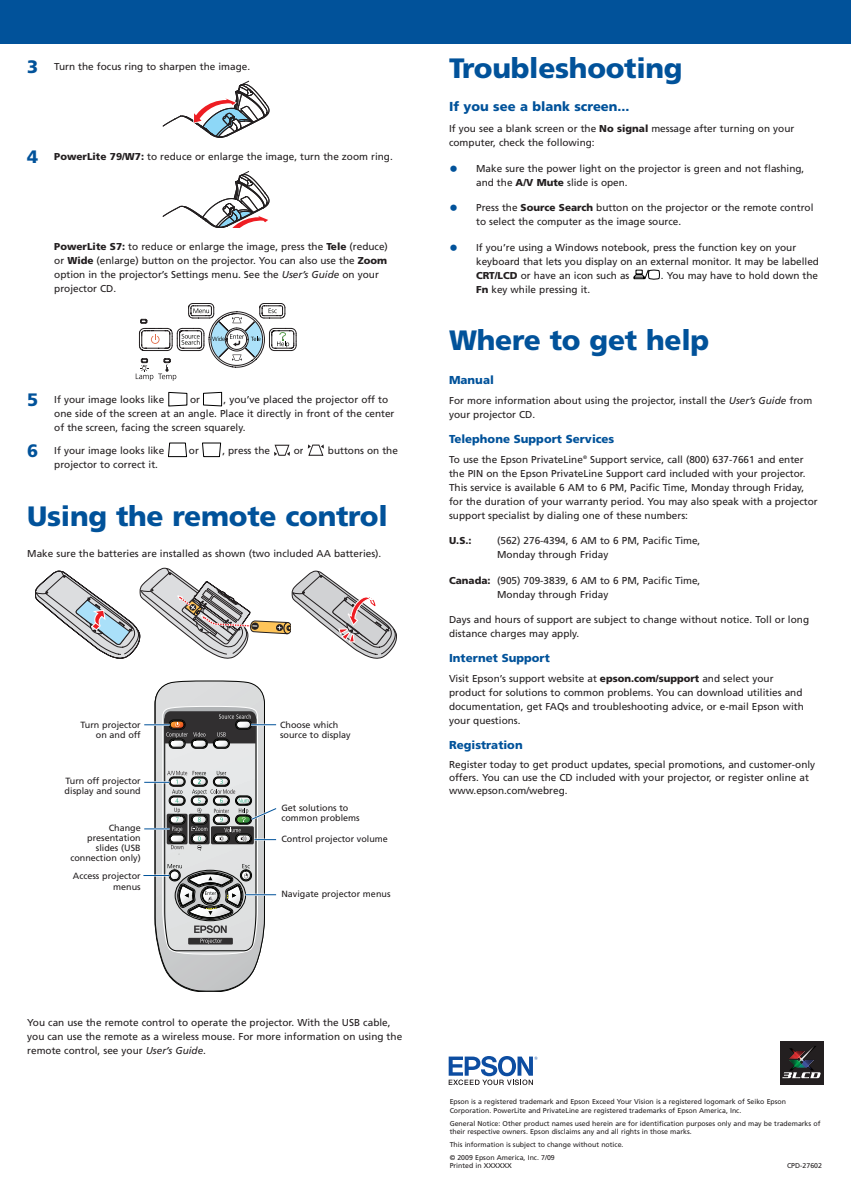
<style>
.page{position:relative;width:851px;height:1187px;background:#fff}
.page>*{position:absolute;margin:0;border:0;box-sizing:border-box;transform-origin:0 0}
.t1{font:900 28px "Frutiger";letter-spacing:-.01em;color:#01529a}
.t2{font:900 13px "Frutiger";color:#01529a}
.t3{font:900 11.5px "Frutiger";color:#01529a}
.t4{font:10px/14px "Frutiger";color:#231f20}
.t5{font:900 10px "Frutiger";color:#231f20}
.t6{font:9px/10px "Frutiger";color:#231f20;text-align:right}
.t7{font:7px/8.4px "Frutiger";color:#231f20}
.s1{font-weight:900;font-size:18px;color:#01529a}
.s2{font-weight:900}
.s3{font-style:italic}
.s4{font-size:18px;color:#01529a}
</style>
<div class="page">
<svg style="left:163px;top:81px;width:106px;height:56px"></svg>
<svg style="left:163px;top:171px;width:106px;height:57px"></svg>
<svg style="left:136px;top:303px;width:161px;height:78px"></svg>
<svg style="left:168px;top:392px;width:20px;height:15px"></svg>
<svg style="left:203px;top:392px;width:19px;height:15px"></svg>
<svg style="left:168px;top:442px;width:19px;height:15px"></svg>
<svg style="left:202px;top:442px;width:20px;height:15px"></svg>
<svg style="left:274px;top:444px;width:16px;height:12px"></svg>
<svg style="left:307px;top:444px;width:17px;height:12px"></svg>
<svg style="left:35px;top:568px;width:361px;height:90px"></svg>
<svg style="left:143px;top:681px;width:134px;height:310px"></svg>
<hr style="left:245px;top:893px;width:31px;height:2px;background:#fff">
<hr style="left:245px;top:894px;width:31px;height:1px;background:#01529a">
<svg style="left:633px;top:270px;width:26px;height:9px"></svg>
<div style="left:0;top:0;width:850px;height:44px;background:#01529a"></div>
<div style="left:779px;top:1042px;width:43px;height:43px;background:#231f20"></div>
<svg style="left:782px;top:1072px;width:38px;height:6px"></svg>
<img style="left:789px;top:1046px;width:27px;height:24px">
<svg style="left:448px;top:1056px;width:89px;height:29px"></svg>
<p class="t4" style="left:27px;top:59px;width:224px"><span class="s1">3</span> Turn the focus ring to sharpen the image.</p>
<p class="t4" style="left:27px;top:149px;width:367px"><span class="s1">4</span> <span class="s2">PowerLite 79/W7:</span> to reduce or enlarge the image, turn the zoom ring.</p>
<p class="t4" style="left:54px;top:240px;width:335px"><span class="s2">PowerLite S7:</span> to reduce or enlarge the image, press the <span class="s2">Tele</span> (reduce) or <span class="s2">Wide</span> (enlarge) button on the projector. You can also use the <span class="s2">Zoom </span>option in the projector’s Settings menu. See the <span class="s3">User’s Guide</span> on your projector CD.</p>
<p class="t4" style="left:27px;top:393px;width:139px"><span class="s1">5</span> If your image looks like</p>
<p class="t4" style="left:190px;top:393px;width:11px">or</p>
<p class="t4" style="left:54px;top:393px;width:341px;text-indent:169px">, you’ve placed the projector off to one side of the screen at an angle. Place it directly in front of the center of the screen, facing the screen squarely.</p>
<p class="t4" style="left:27px;top:443px;width:139px"><span class="s1">6</span> If your image looks like</p>
<p class="t4" style="left:189px;top:443px;width:12px">or</p>
<p class="t4" style="left:222px;top:443px;width:49px">, press the</p>
<p class="t4" style="left:294px;top:443px;width:11px">or</p>
<p class="t4" style="left:328px;top:443px;width:72px">buttons on the</p>
<p class="t4" style="left:54px;top:457px;width:105px">projector to correct it.</p>
<h1 class="t1" style="left:27px;top:499px;width:362px">Using the remote control</h1>
<p class="t4" style="left:27px;top:546px;width:355px">Make sure the batteries are installed as shown (two included AA batteries).</p>
<p class="t6" style="left:81px;top:719px;width:62px">Turn projector on and off</p>
<p class="t6" style="left:65px;top:776px;width:78px;text-align:left">Turn off projector display and sound</p>
<p class="t6" style="left:70px;top:823px;width:72px">Change presentation slides (USB connection only)</p>
<p class="t6" style="left:73px;top:871px;width:69px">Access projector menus</p>
<p class="t6" style="left:280px;top:719px;width:72px;text-align:left">Choose which source to display</p>
<p class="t6" style="left:281px;top:802px;width:80px;text-align:left">Get solutions to common problems</p>
<p class="t6" style="left:281px;top:834px;width:108px">Control projector volume</p>
<p class="t6" style="left:281px;top:889px;width:111px">Navigate projector menus</p>
<h1 class="t1" style="left:449px;top:51px;width:235px">Troubleshooting</h1>
<h2 class="t2" style="left:449px;top:99px;width:182px">If you see a blank screen...</h2>
<p class="t4" style="left:449px;top:122px;width:346px">If you see a blank screen or the <span class="s2">No signal</span> message after turning on your computer, check the following:</p>
<p class="t4" style="left:476px;top:161px;width:329px;text-indent:-27px"><span class="s4">•</span> Make sure the power light on the projector is green and not flashing, and the <span class="s2">A/V Mute</span> slide is open.</p>
<p class="t4" style="left:476px;top:201px;width:338px;text-indent:-27px"><span class="s4">•</span> Press the <span class="s2">Source Search</span> button on the projector or the remote control to select the computer as the image source.</p>
<p class="t4" style="left:476px;top:240px;width:344px;text-indent:-27px"><span class="s4">•</span> If you’re using a Windows notebook, press the function key on your keyboard that lets you display on an external monitor. It may be labelled<br><span class="s2">CRT/LCD</span> or have an icon such as</p>
<p class="t4" style="left:660px;top:268px;width:159px">. You may have to hold down the</p>
<p class="t4" style="left:476px;top:282px;width:115px"><span class="s2">Fn</span> key while pressing it.</p>
<h1 class="t1" style="left:449px;top:324px;width:261px">Where to get help</h1>
<p class="t3" style="left:449px;top:373px;width:46px">Manual</p>
<p class="t4" style="left:449px;top:393px;width:364px">For more information about using the projector, install the <span class="s3">User’s Guide</span> from your projector CD.</p>
<p class="t3" style="left:449px;top:432px;width:167px">Telephone Support Services</p>
<p class="t4" style="left:449px;top:452px;width:370px">To use the Epson PrivateLine<sup>®</sup> Support service, call (800) 637-7661 and enter the PIN on the Epson PrivateLine Support card included with your projector.<br>This service is available 6 AM to 6 PM, Pacific Time, Monday through Friday, for the duration of your warranty period. You may also speak with a projector support specialist by dialing one of these numbers:</p>
<p class="t5" style="left:449px;top:535px;width:24px">U.S.:</p>
<p class="t4" style="left:497px;top:534px;width:205px">(562) 276-4394, 6 AM to 6 PM, Pacific Time,<br>Monday through Friday</p>
<p class="t4" style="left:497px;top:573px;width:205px;text-indent:-48px"><span class="s2">Canada:</span> (905) 709-3839, 6 AM to 6 PM, Pacific Time,<br>Monday through Friday</p>
<p class="t4" style="left:449px;top:612px;width:361px">Days and hours of support are subject to change without notice. Toll or long distance charges may apply.</p>
<p class="t3" style="left:449px;top:651px;width:102px">Internet Support</p>
<p class="t4" style="left:449px;top:671px;width:356px">Visit Epson’s support website at <span class="s2">epson.com/support</span> and select your product for solutions to common problems. You can download utilities and documentation, get FAQs and troubleshooting advice, or e-mail Epson with your questions.</p>
<p class="t3" style="left:449px;top:738px;width:75px">Registration</p>
<p class="t4" style="left:449px;top:758px;width:367px;line-height:13px">Register today to get product updates, special promotions, and customer-only offers. You can use the CD included with your projector, or register online at www.epson.com/webreg.</p>
<p class="t4" style="left:27px;top:1015px;width:376px">You can use the remote control to operate the projector. With the USB cable, you can use the remote as a wireless mouse. For more information on using the remote control, see your <span class="s3">User’s Guide</span>.</p>
<p class="t7" style="left:449px;top:1097px;width:338px">Epson is a registered trademark and Epson Exceed Your Vision is a registered logomark of Seiko Epson<br>Corporation. PowerLite and PrivateLine are registered trademarks of Epson America, Inc.</p>
<p class="t7" style="left:449px;top:1118px;width:372px">General Notice: Other product names used herein are for identification purposes only and may be trademarks of their respective owners. Epson disclaims any and all rights in those marks.</p>
<p class="t7" style="left:449px;top:1137px;width:175px;line-height:12.9px">This information is subject to change without notice. © 2009 Epson America, Inc. 7/09</p>
<p class="t7" style="left:449px;top:1161px;width:64px">Printed in XXXXXX</p>
<p class="t7" style="left:786px;top:1161px;width:37px">CPD-27602</p>
</div>
